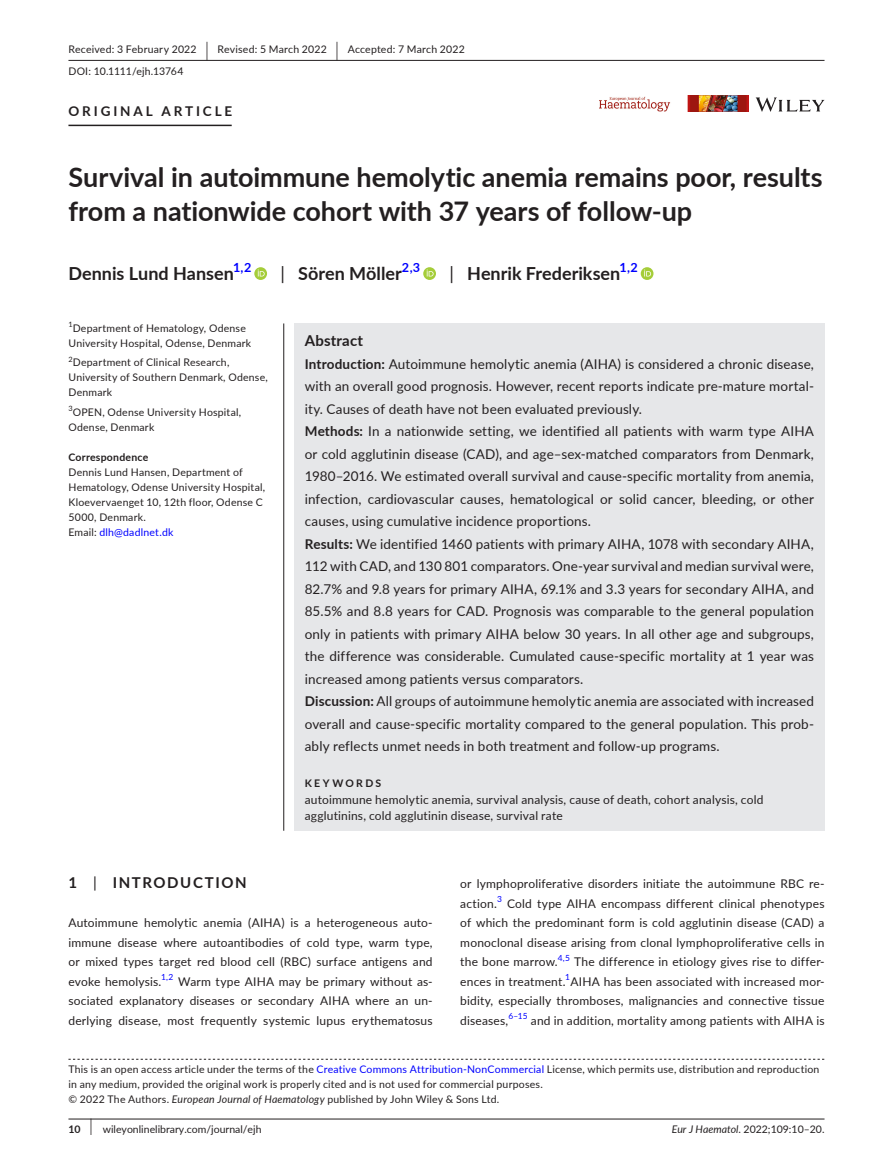
<style>
.page{position:relative;width:893px;height:1174px;background:#fff}
.page>*{position:absolute;margin:0;border:0;box-sizing:border-box;transform-origin:0 0}
.t1{font:700 27px/34.5px "Lato";color:#231f20}
.t2{font:700 18px "Lato";color:#231f20}
.t3{font:700 15px "Lato";letter-spacing:.1em;color:#231f20}
.t4{font:700 15px "Lato";letter-spacing:.015em;color:#231f20}
.t5{font:13.5px/22.5px "Lato";letter-spacing:.01em;color:#231f20}
.t6{font:700 13.5px "Lato";letter-spacing:.215em;color:#231f20}
.t7{font:700 12.6px "Lato";color:#00f}
.t8{font:12px/19.5px "Lato";letter-spacing:.015em;color:#231f20;text-align:justify}
.t9{font:10.5px/15px "Lato";letter-spacing:.02em;color:#231f20}
.t10{font:10.5px "Lato";color:#231f20}
.t11{font:700 10.5px "Lato";letter-spacing:.02em;color:#231f20}
.t12{font:700 10.5px "Lato";letter-spacing:.22em;color:#231f20}
.t13{font:8.4px "Lato";color:#00f}
.t14{font:7.35px "Lato";color:#231f20}
.s1{font-size:19.65px}
.s2{font-weight:400}
.s3{color:#00f}
.s4{font-weight:700}
.s5{font-style:italic}
.s6{font-size:17.4px}
</style>
<div class="page">
<hr style="left:68px;top:1118px;width:756px;height:1px;background:#231f20">
<svg style="left:756px;top:97px;width:68px;height:15px"></svg>
<img style="left:599px;top:95px;width:149px;height:17px">
<hr style="left:68px;top:60px;width:756px;height:1px;background:#231f20">
<hr style="left:68px;top:125px;width:164px;height:1px;background:#231f20">
<svg style="left:254px;top:267px;width:13px;height:13px"></svg>
<svg style="left:258px;top:269px;width:7px;height:7px"></svg>
<svg style="left:423px;top:267px;width:13px;height:13px"></svg>
<svg style="left:427px;top:269px;width:7px;height:7px"></svg>
<svg style="left:641px;top:267px;width:12px;height:13px"></svg>
<svg style="left:644px;top:269px;width:7px;height:7px"></svg>
<svg style="left:68px;top:1058px;width:756px;height:1px"></svg>
<div style="left:294px;top:323px;width:530px;height:507px;background:#e6e7e9"></div>
<hr style="left:283px;top:323px;width:1px;height:507px;background:#231f20">
<p class="t9" style="left:68px;top:38px;width:398px;line-height:21.8px">Received: 3 February 2022 <span class="s1">|</span> Revised: 5 March 2022 <span class="s1">|</span> Accepted: 7 March 2022<br>DOI: 10.1111/ejh.13764</p>
<p class="t6" style="left:68px;top:101px;width:165px">ORIGINAL ARTICLE</p>
<h1 class="t1" style="left:68px;top:159px;width:756px">Survival in autoimmune hemolytic anemia remains poor, results from a nationwide cohort with 37 years of follow-up</h1>
<h2 class="t2" style="left:68px;top:260px;width:167px">Dennis Lund Hansen</h2>
<p class="t7" style="left:233px;top:258px;width:20px">1,2</p>
<h2 class="t2" style="left:281px;top:260px;width:123px"><span class="s2">|</span> Sören Möller</h2>
<p class="t7" style="left:402px;top:258px;width:20px">2,3</p>
<h2 class="t2" style="left:449px;top:260px;width:172px"><span class="s2">|</span> Henrik Frederiksen</h2>
<p class="t7" style="left:619px;top:258px;width:20px">1,2</p>
<p class="t14" style="left:68px;top:319px;width:6px">1</p>
<p class="t9" style="left:68px;top:320px;width:184px;text-align:center">Department of Hematology, Odense<br>University Hospital, Odense, Denmark</p>
<p class="t14" style="left:68px;top:354px;width:6px">2</p>
<p class="t9" style="left:68px;top:355px;width:201px;text-indent:4px">Department of Clinical Research,<br>University of Southern Denmark, Odense,<br>Denmark</p>
<p class="t9" style="left:68px;top:404px;width:174px"><sup>3</sup>OPEN, Odense University Hospital,<br>Odense, Denmark</p>
<p class="t11" style="left:68px;top:449px;width:81px">Correspondence</p>
<p class="t9" style="left:68px;top:464px;width:198px">Dennis Lund Hansen, Department of<br>Hematology, Odense University Hospital,<br>Kloevervaenget 10, 12th floor, Odense C<br>5000, Denmark.<br>Email: <span class="s3">dlh@dadlnet.dk</span></p>
<p class="t4" style="left:305px;top:329px;width:60px">Abstract</p>
<p class="t5" style="left:305px;top:352px;width:511px"><span class="s4">Introduction:</span> Autoimmune hemolytic anemia (AIHA) is considered a chronic disease, with an overall good prognosis. However, recent reports indicate pre-mature mortal&shy;ity. Causes of death have not been evaluated previously.<br><span class="s4">Methods:</span> In a nationwide setting, we identified all patients with warm type AIHA or cold agglutinin disease (CAD), and age–sex-matched comparators from Denmark, 1980–2016. We estimated overall survival and cause-specific mortality from anemia, infection, cardiovascular causes, hematological or solid cancer, bleeding, or other causes, using cumulative incidence proportions.<br><span class="s4">Results:</span> We identified 1460 patients with primary AIHA, 1078 with secondary AIHA, 112 with CAD, and 130 801 comparators. One-year survival and median survival were, 82.7% and 9.8 years for primary AIHA, 69.1% and 3.3 years for secondary AIHA, and 85.5% and 8.8 years for CAD. Prognosis was comparable to the general population only in patients with primary AIHA below 30 years. In all other age and subgroups, the difference was considerable. Cumulated cause-specific mortality at 1 year was increased among patients versus comparators.<br><span class="s4">Discussion:</span> All groups of autoimmune hemolytic anemia are associated with increased overall and cause-specific mortality compared to the general population. This prob&shy;ably reflects unmet needs in both treatment and follow-up programs.</p>
<p class="t12" style="left:305px;top:775px;width:78px">KEYWORDS</p>
<p class="t8" style="left:305px;top:790px;width:460px;line-height:16.5px">autoimmune hemolytic anemia, survival analysis, cause of death, cohort analysis, cold agglutinins, cold agglutinin disease, survival rate</p>
<p class="t3" style="left:68px;top:872px;width:180px">1 <span class="s2">|</span> INTRODUCTION</p>
<p class="t8" style="left:68px;top:912px;width:366px">Autoimmune hemolytic anemia (AIHA) is a heterogeneous auto&shy;immune disease where autoantibodies of cold type, warm type, or mixed types target red blood cell (RBC) surface antigens and evoke hemolysis.<sup>1,2</sup> Warm type AIHA may be primary without as&shy;sociated explanatory diseases or secondary AIHA where an un&shy;derlying disease, most frequently systemic lupus erythematosus</p>
<p class="t8" style="left:460px;top:873px;width:366px">or lymphoproliferative disorders initiate the autoimmune RBC re&shy;action.<sup>3</sup> Cold type AIHA encompass different clinical phenotypes of which the predominant form is cold agglutinin disease (CAD) a monoclonal disease arising from clonal lymphoproliferative cells in the bone marrow.</p>
<p class="t13" style="left:558px;top:952px;width:14px">4,5</p>
<p class="t8" style="left:460px;top:951px;width:366px;text-indent:114px">The difference in etiology gives rise to differ&shy;ences in treatment.<sup>1</sup>AIHA has been associated with increased mor&shy;bidity, especially thromboses, malignancies and connective tissue diseases,<sup>6–15</sup> and in addition, mortality among patients with AIHA is</p>
<p class="t9" style="left:68px;top:1061px;width:752px">This is an open access article under the terms of the <span class="s3">Creative Commons Attribution-NonCommercial</span> License, which permits use, distribution and reproduction in any medium, provided the original work is properly cited and is not used for commercial purposes.<br>© 2022 The Authors. <span class="s5">European Journal of Haematology</span> published by John Wiley &amp; Sons Ltd.</p>
<p class="t10" style="left:68px;top:1121px;width:195px"><span class="s4">10</span> <span class="s6">|</span> wileyonlinelibrary.com/journal/ejh</p>
<p class="t10" style="left:672px;top:1121px;width:154px"><span class="s5">Eur J Haematol.</span> 2022;109:10–20.</p>
</div>
